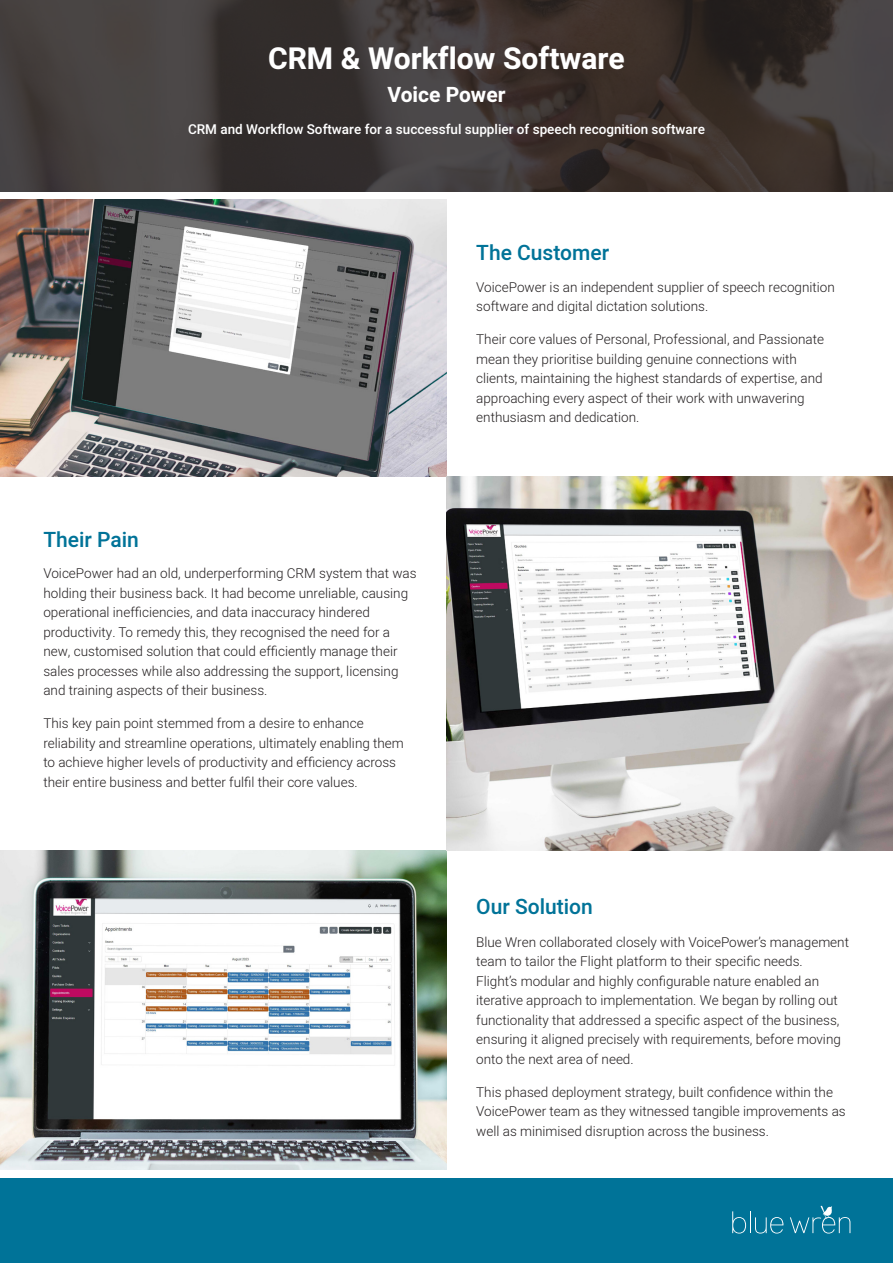
<style>
.page{position:relative;width:893px;height:1263px;background:#fff}
.page>*{position:absolute;margin:0;border:0;box-sizing:border-box;transform-origin:0 0}
.t1{font:700 30px "Heebo";color:#fff}
.t2{font:500 21px "Heebo";color:#007398}
.t3{font:700 21px "Heebo";color:#fff}
.t4{font:300 13.5px/19.5px "Heebo";color:#231f20}
.t5{font:500 13.5px "Heebo";color:#fff}
</style>
<div class="page">
<svg style="left:0;top:0;width:893px;height:191px;background:#3d3634"></svg>
<img style="left:0;top:200px;width:446px;height:277px">
<img style="left:0;top:850px;width:446px;height:319px">
<img style="left:446px;top:477px;width:447px;height:373px">
<div style="left:0;top:1178px;width:893px;height:85px;background:#007398"></div>
<svg style="left:732px;top:1211px;width:51px;height:22px"></svg>
<svg style="left:790px;top:1206px;width:60px;height:27px"></svg>
<p class="t1" style="left:268px;top:37px;width:358px">CRM &amp; Workflow Software</p>
<p class="t3" style="left:387px;top:80px;width:120px">Voice Power</p>
<p class="t5" style="left:188px;top:120px;width:518px">CRM and Workflow Software for a successful supplier of speech recognition software</p>
<p class="t2" style="left:43px;top:524px;width:97px">Their Pain</p>
<p class="t4" style="left:43px;top:563px;width:375px">VoicePower had an old, underperforming CRM system that was holding their business back. It had become unreliable, causing operational inefficiencies, and data inaccuracy hindered productivity. To remedy this, they recognised the need for a new, customised solution that could efficiently manage their sales processes while also addressing the support, licensing and training aspects of their business.</p>
<p class="t4" style="left:43px;top:713px;width:362px">This key pain point stemmed from a desire to enhance reliability and streamline operations, ultimately enabling them to achieve higher levels of productivity and efficiency across their entire business and better fulfil their core values.</p>
<p class="t2" style="left:476px;top:238px;width:134px">The Customer</p>
<p class="t4" style="left:476px;top:277px;width:360px">VoicePower is an independent supplier of speech recognition software and digital dictation solutions.</p>
<p class="t4" style="left:476px;top:329px;width:349px">Their core values of Personal, Professional, and Passionate mean they prioritise building genuine connections with clients, maintaining the highest standards of expertise, and approaching every aspect of their work with unwavering enthusiasm and dedication.</p>
<p class="t2" style="left:476px;top:892px;width:118px">Our Solution</p>
<p class="t4" style="left:476px;top:932px;width:374px">Blue Wren collaborated closely with VoicePower’s management team to tailor the Flight platform to their specific needs.<br>Flight’s modular and highly configurable nature enabled an iterative approach to implementation. We began by rolling out functionality that addressed a specific aspect of the business, ensuring it aligned precisely with requirements, before moving onto the next area of need.</p>
<p class="t4" style="left:476px;top:1082px;width:371px">This phased deployment strategy, built confidence within the<br>VoicePower team as they witnessed tangible improvements as well as minimised disruption across the business.</p>
</div>
